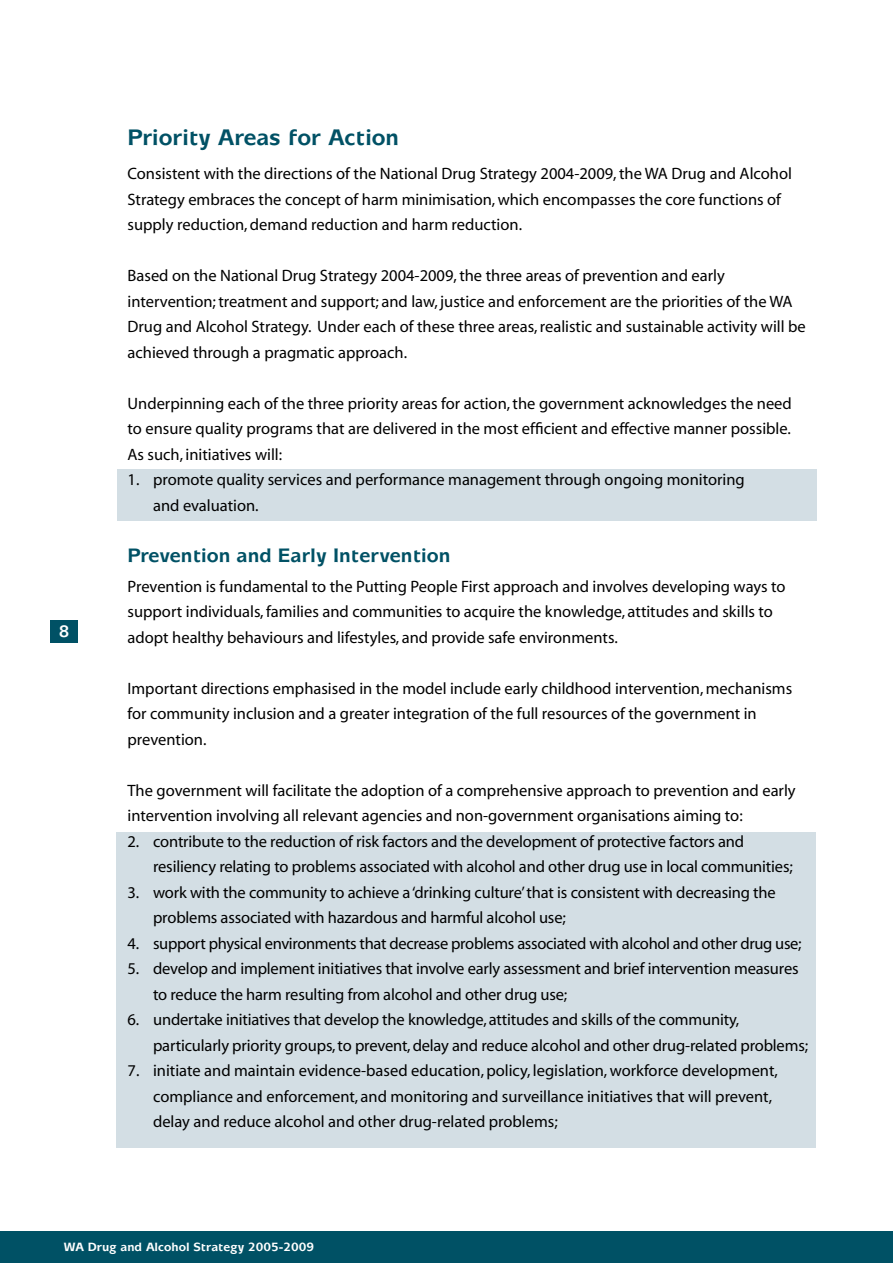
<style>
.page{position:relative;width:893px;height:1263px;background:#fff}
.page>*{position:absolute;margin:0;border:0;box-sizing:border-box;transform-origin:0 0}
.t1{font:700 22.5px "Mixage IT Cby BT";color:#005165}
.t2{font:700 19.5px "Mixage IT Cby BT";color:#005165}
.t3{font:16.5px/25.5px "Myriad";color:#000}
.t4{font:16.5px "Myriad";letter-spacing:-.02em;color:#000}
.t5{font:700 12px "Mixage IT Cby BT";color:#fff}
</style>
<div class="page">
<div style="left:117px;top:832px;width:699px;height:316px;background:#d3dee4"></div>
<div style="left:51px;top:620px;width:27px;height:23px;background:#005165"></div>
<div style="left:0;top:1231px;width:893px;height:32px;background:#005165"></div>
<div style="left:117px;top:469px;width:699px;height:52px;background:#d3dee4"></div>
<h1 class="t1" style="left:128px;top:124px;width:273px">Priority Areas for Action</h1>
<p class="t3" style="left:128px;top:162px;width:666px">Consistent with the directions of the National Drug Strategy 2004-2009, the WA Drug and Alcohol<br>Strategy embraces the concept of harm minimisation, which encompasses the core functions of supply reduction, demand reduction and harm reduction.</p>
<p class="t3" style="left:128px;top:264px;width:680px">Based on the National Drug Strategy 2004-2009, the three areas of prevention and early intervention; treatment and support; and law, justice and enforcement are the priorities of the WA Drug and Alcohol Strategy. Under each of these three areas, realistic and sustainable activity will be achieved through a pragmatic approach.</p>
<p class="t3" style="left:128px;top:391px;width:666px;text-align:justify">Underpinning each of the three priority areas for action, the government acknowledges the need to ensure quality programs that are delivered in the most efficient and effective manner possible.<br>As such, initiatives will:</p>
<p class="t3" style="left:153px;top:468px;width:593px;text-indent:-26px">1. promote quality services and performance management through ongoing monitoring and evaluation.</p>
<p class="t2" style="left:128px;top:543px;width:324px">Prevention and Early Intervention</p>
<p class="t3" style="left:128px;top:574px;width:660px">Prevention is fundamental to the Putting People First approach and involves developing ways to support individuals, families and communities to acquire the knowledge, attitudes and skills to adopt healthy behaviours and lifestyles, and provide safe environments.</p>
<p class="t3" style="left:128px;top:676px;width:666px">Important directions emphasised in the model include early childhood intervention, mechanisms for community inclusion and a greater integration of the full resources of the government in prevention.</p>
<p class="t3" style="left:128px;top:778px;width:670px">The government will facilitate the adoption of a comprehensive approach to prevention and early intervention involving all relevant agencies and non-government organisations aiming to:</p>
<p class="t3" style="left:153px;top:829px;width:641px;text-indent:-26px">2. contribute to the reduction of risk factors and the development of protective factors and resiliency relating to problems associated with alcohol and other drug use in local communities;</p>
<p class="t3" style="left:153px;top:880px;width:624px;text-indent:-26px">3. work with the community to achieve a ‘drinking culture’ that is consistent with decreasing the problems associated with hazardous and harmful alcohol use;</p>
<p class="t4" style="left:128px;top:935px;width:675px">4. support physical environments that decrease problems associated with alcohol and other drug use;</p>
<p class="t3" style="left:153px;top:957px;width:647px;text-indent:-26px">5. develop and implement initiatives that involve early assessment and brief intervention measures to reduce the harm resulting from alcohol and other drug use;</p>
<p class="t3" style="left:153px;top:1008px;width:657px;text-indent:-26px">6. undertake initiatives that develop the knowledge, attitudes and skills of the community, particularly priority groups, to prevent, delay and reduce alcohol and other drug-related problems;</p>
<p class="t3" style="left:153px;top:1059px;width:626px;text-indent:-26px">7. initiate and maintain evidence-based education, policy, legislation, workforce development, compliance and enforcement, and monitoring and surveillance initiatives that will prevent, delay and reduce alcohol and other drug-related problems;</p>
<p class="t5" style="left:64px;top:1240px;width:252px">WA Drug and Alcohol Strategy 2005-2009</p>
</div>
